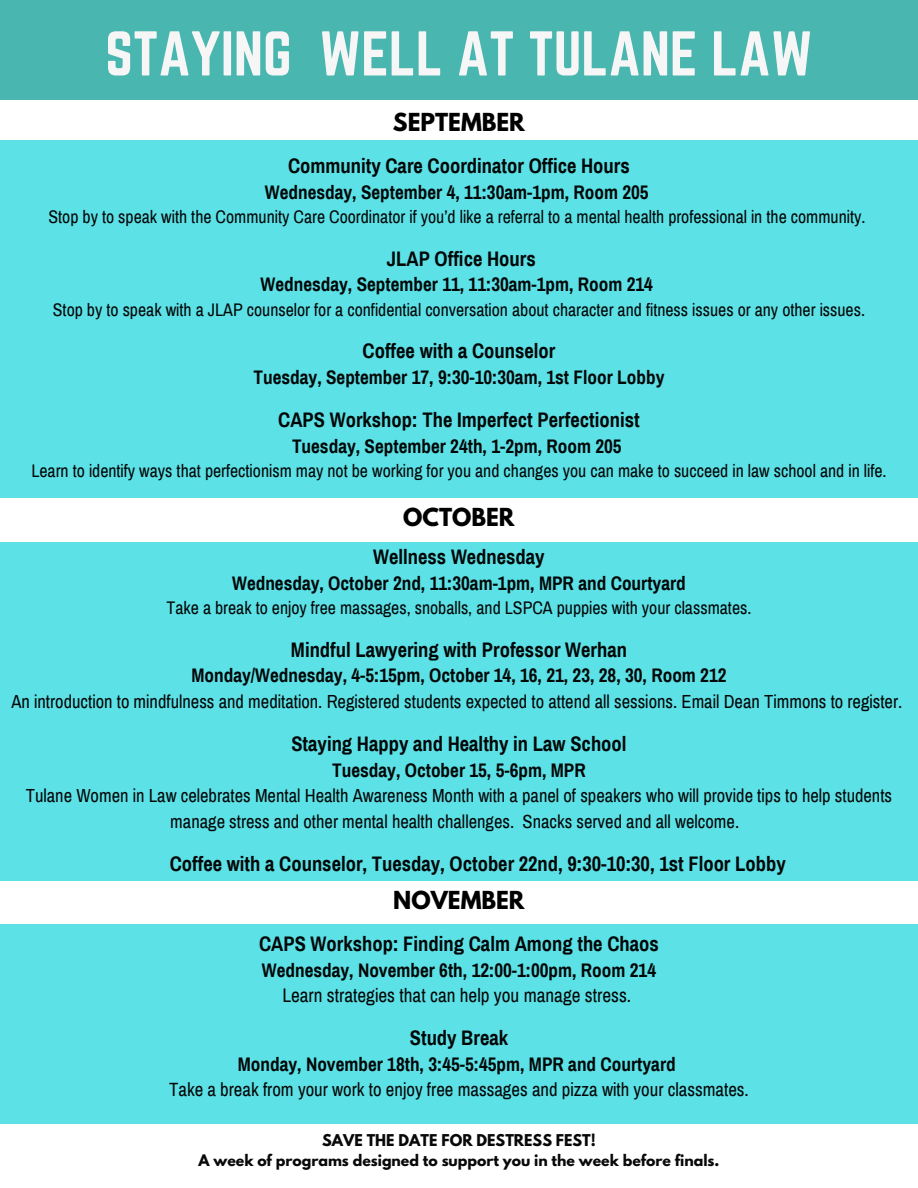
<style>
.page{position:relative;width:918px;height:1188px;background:#5ce1e6}
.page>*{position:absolute;margin:0;border:0;box-sizing:border-box;transform-origin:0 0}
.t1{font:55.2px "Norwester";color:#f6f6f6}
.t2{font:700 22.05px "League Spartan";color:#000}
.t3{font:700 20.55px "Archivo Narrow";color:#000}
.t4{font:700 19.2px "Archivo Narrow";color:#000}
.t5{font:19.2px "Archivo Narrow";color:#000}
.t6{font:18.75px "Archivo Narrow";color:#000}
.t7{font:18.45px/25.7px "Archivo Narrow";color:#000;text-align:center}
.t8{font:17.85px "Archivo Narrow";color:#000}
.t9{font:700 14.4px "League Spartan";color:#000}
.t10{font:700 14.1px "League Spartan";color:#000}
</style>
<div class="page">
<div style="left:0;top:0;width:918px;height:138px;background:#49b6af"></div>
<div style="left:0;top:1125px;width:918px;height:63px;background:#fff"></div>
<div style="left:0;top:100px;width:918px;height:40px;background:#fff"></div>
<div style="left:0;top:498px;width:918px;height:44px;background:#fff"></div>
<div style="left:0;top:881px;width:918px;height:43px;background:#fff"></div>
<h1 class="t1" style="left:105px;top:27px;width:709px">STAYING WELL AT TULANE LAW</h1>
<p class="t2" style="left:393px;top:111px;width:134px">SEPTEMBER</p>
<p class="t3" style="left:288px;top:155px;width:343px">Community Care Coordinator Office Hours</p>
<p class="t4" style="left:265px;top:182px;width:385px">Wednesday, September 4, 11:30am-1pm, Room 205</p>
<p class="t8" style="left:48px;top:207px;width:819px">Stop by to speak with the Community Care Coordinator if you’d like a referral to a mental health professional in the community.</p>
<p class="t3" style="left:387px;top:248px;width:150px">JLAP Office Hours</p>
<p class="t4" style="left:261px;top:274px;width:394px">Wednesday, September 11, 11:30am-1pm, Room 214</p>
<p class="t8" style="left:53px;top:300px;width:814px">Stop by to speak with a JLAP counselor for a confidential conversation about character and fitness issues or any other issues.</p>
<p class="t3" style="left:363px;top:340px;width:194px">Coffee with a Counselor</p>
<p class="t4" style="left:254px;top:367px;width:412px">Tuesday, September 17, 9:30-10:30am, 1st Floor Lobby</p>
<p class="t3" style="left:278px;top:409px;width:363px">CAPS Workshop: The Imperfect Perfectionist</p>
<p class="t4" style="left:292px;top:436px;width:331px">Tuesday, September 24th, 1-2pm, Room 205</p>
<p class="t8" style="left:31px;top:461px;width:857px">Learn to identify ways that perfectionism may not be working for you and changes you can make to succeed in law school and in life.</p>
<p class="t2" style="left:403px;top:506px;width:113px">OCTOBER</p>
<p class="t3" style="left:373px;top:546px;width:173px">Wellness Wednesday</p>
<p class="t4" style="left:232px;top:573px;width:455px">Wednesday, October 2nd, 11:30am-1pm, MPR and Courtyard</p>
<p class="t8" style="left:167px;top:598px;width:586px">Take a break to enjoy free massages, snoballs, and LSPCA puppies with your classmates.</p>
<p class="t3" style="left:291px;top:639px;width:338px">Mindful Lawyering with Professor Werhan</p>
<p class="t4" style="left:191px;top:666px;width:537px">Monday/Wednesday, 4-5:15pm, October 14, 16, 21, 23, 28, 30, Room 212</p>
<p class="t7" style="left:11px;top:689px;width:892px">An introduction to mindfulness and meditation. Registered students expected to attend all sessions. Email Dean Timmons to register.</p>
<p class="t3" style="left:291px;top:733px;width:337px">Staying Happy and Healthy in Law School</p>
<p class="t4" style="left:332px;top:760px;width:255px">Tuesday, October 15, 5-6pm, MPR</p>
<p class="t7" style="left:26px;top:783px;width:868px">Tulane Women in Law celebrates Mental Health Awareness Month with a panel of speakers who will provide tips to help students manage stress and other mental health challenges. Snacks served and all welcome.</p>
<p class="t3" style="left:170px;top:853px;width:618px">Coffee with a Counselor, Tuesday, October 22nd, 9:30-10:30, 1st Floor Lobby</p>
<p class="t2" style="left:393px;top:889px;width:133px">NOVEMBER</p>
<p class="t3" style="left:259px;top:933px;width:401px">CAPS Workshop: Finding Calm Among the Chaos</p>
<p class="t4" style="left:262px;top:960px;width:396px">Wednesday, November 6th, 12:00-1:00pm, Room 214</p>
<p class="t5" style="left:282px;top:985px;width:350px">Learn strategies that can help you manage stress.</p>
<p class="t3" style="left:410px;top:1027px;width:100px">Study Break</p>
<p class="t4" style="left:238px;top:1054px;width:439px">Monday, November 18th, 3:45-5:45pm, MPR and Courtyard</p>
<p class="t6" style="left:169px;top:1080px;width:581px">Take a break from your work to enjoy free massages and pizza with your classmates.</p>
<p class="t9" style="left:322px;top:1134px;width:275px">SAVE THE DATE FOR DESTRESS FEST!</p>
<p class="t10" style="left:199px;top:1154px;width:522px">A week of programs designed to support you in the week before finals.</p>
</div>
